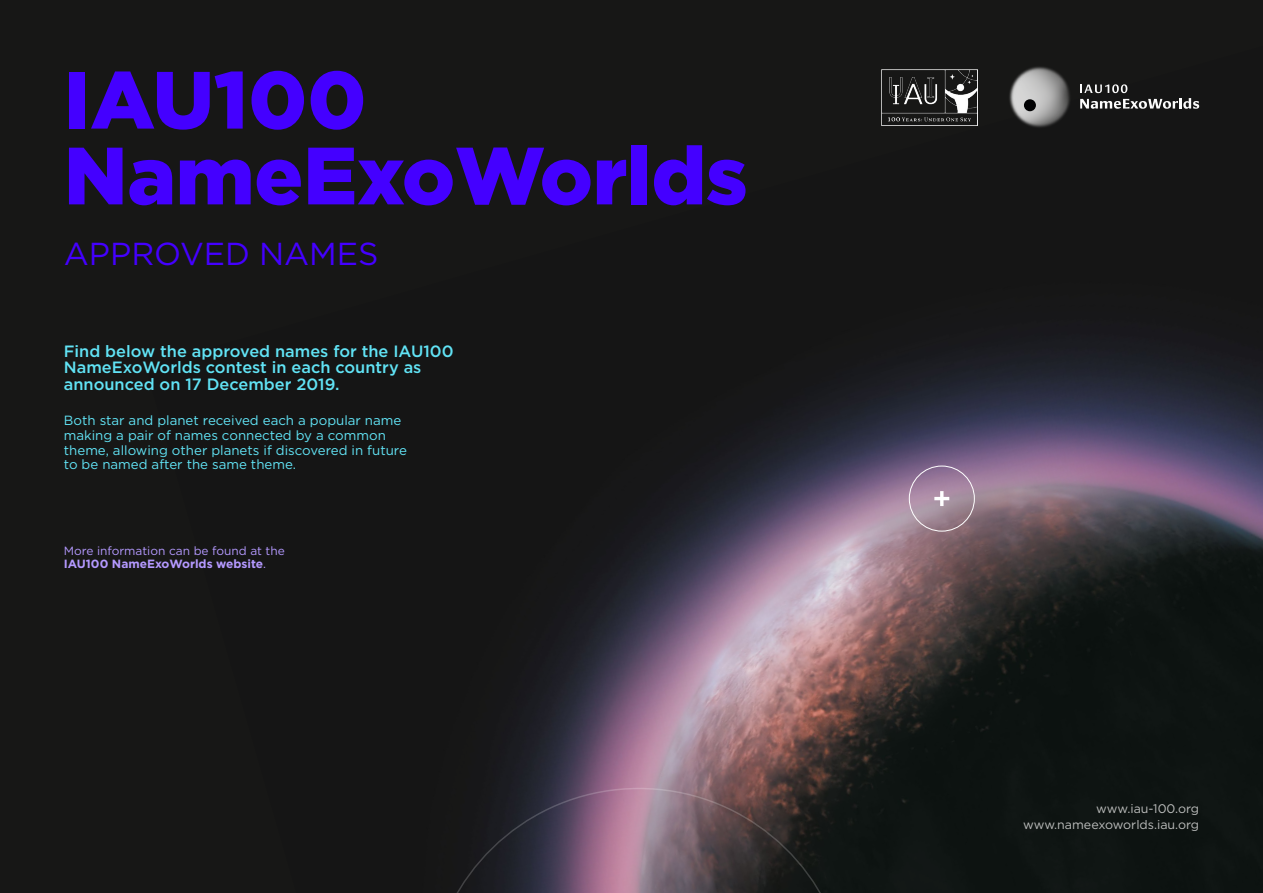
<style>
.page{position:relative;width:1263px;height:893px;background:#171716}
.page>*{position:absolute;margin:0;border:0;box-sizing:border-box;transform-origin:0 0}
.t1{font:900 81px/75.8px "Gotham";color:#40f}
.t2{font:31.8px "Gotham";color:#40f}
.t3{font:500 16.35px/16.4px "Gotham";color:#61e3f5}
.t4{font:13.35px/14.7px "Gotham";color:#61e3f5}
.t5{font:12.45px/16.6px "Gotham";color:#e8e8e7;text-align:right}
.t6{font:11.85px/13px "Gotham";color:#b499ff}
.s1{font-weight:700}
</style>
<div class="page">
<img style="left:501px;top:69px;width:762px;height:824px">
<div style="left:909px;top:466px;width:66px;height:65px;border:1px solid #fff;border-radius:50%"></div>
<hr style="left:940px;top:491px;width:3px;height:15px;background:#fff">
<hr style="left:934px;top:497px;width:15px;height:3px;background:#fff">
<svg style="left:456px;top:787px;width:390px;height:106px"></svg>
<img style="left:1002px;top:66px;width:75px;height:65px">
<div style="left:1024px;top:99px;width:12px;height:12px;background:#020203;border-radius:50%"></div>
<svg style="left:1080px;top:84px;width:119px;height:25px"></svg>
<img style="left:881px;top:69px;width:96px;height:56px">
<h1 class="t1" style="left:64px;top:61px;width:685px">IAU100<br>NameExoWorlds</h1>
<h2 class="t2" style="left:64px;top:233px;width:316px">APPROVED NAMES</h2>
<p class="t3" style="left:64px;top:343px;width:391px">Find below the approved names for the IAU100<br>NameExoWorlds contest in each country as announced on 17 December 2019.</p>
<p class="t4" style="left:64px;top:413px;width:345px">Both star and planet received each a popular name making a pair of names connected by a common theme, allowing other planets if discovered in future to be named after the same theme.</p>
<p class="t6" style="left:64px;top:544px;width:223px">More information can be found at the<br><span class="s1">IAU100 NameExoWorlds website</span>.</p>
<p class="t5" style="left:1023px;top:800px;width:178px">www.iau-100.org www.nameexoworlds.iau.org</p>
</div>
